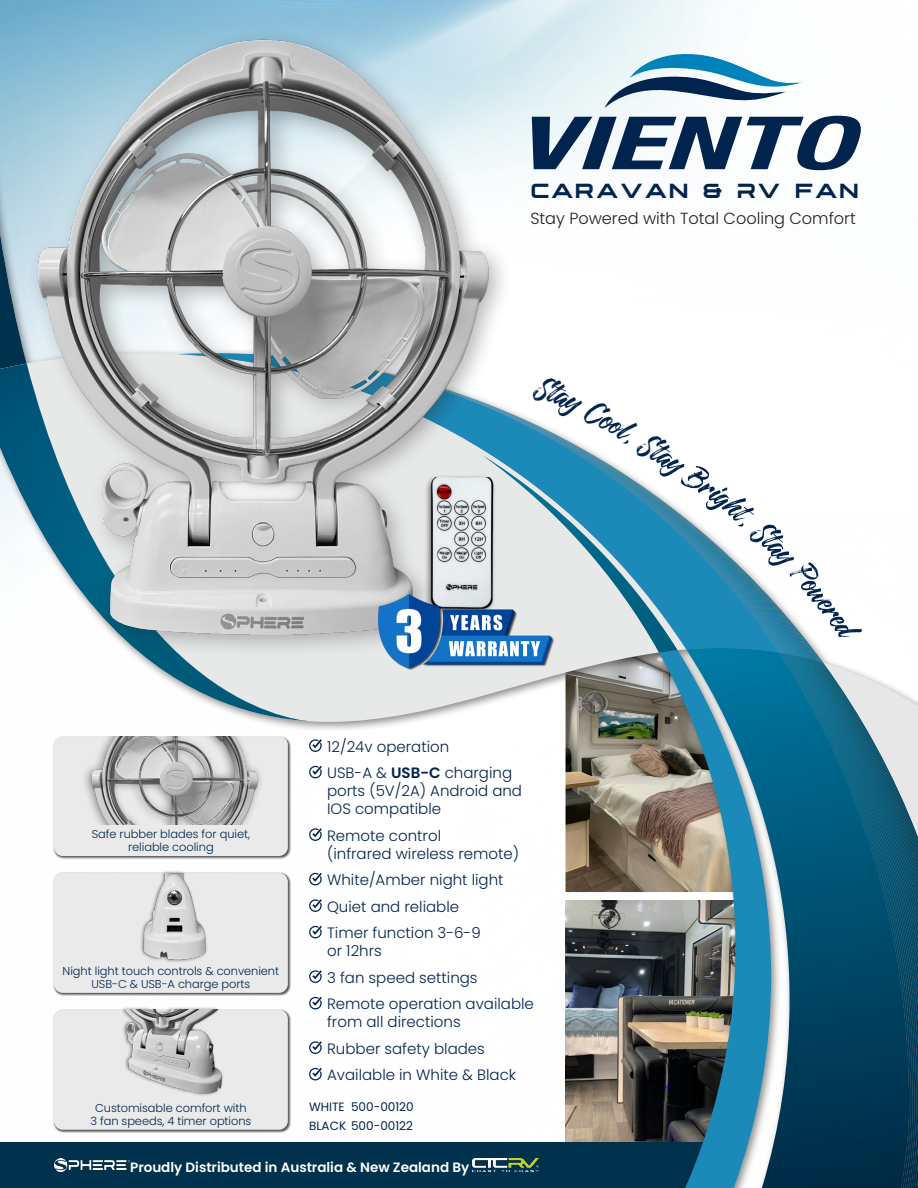
<style>
.page{position:relative;width:918px;height:1188px;background:#fff}
.page>*{position:absolute;margin:0;border:0;box-sizing:border-box;transform-origin:0 0}
.t1{font:73.5px "Helvetica Neue W01 77 Bd Cn Obl";color:#01244e;scale:1.61 1}
.t2{font:23.7px "Ceorus";color:#01244e;scale:1.05 1}
.t3{font:300 16.05px "Poppins";color:#231f20}
.t4{font:300 15px/18px "Poppins";color:#01244e}
.t5{font:600 13.5px "Poppins";color:#fff}
.t6{font:12px "Poppins";color:#01244e}
.t7{font:300 11.4px/12.9px "Poppins";letter-spacing:-.005em;color:#01244e;text-align:center}
.s1{font-weight:600}
</style>
<div class="page">
<img style="left:0;top:0;width:710px;height:70px">
<div style="left:0;top:70px;width:918px;height:1118px;background:#231f20;opacity:.53"></div>
<svg style="left:0;top:72px;width:26px;height:161px;background:#a3cadb"></svg>
<svg style="left:177px;top:662px;width:482px;height:135px"></svg>
<svg style="left:771px;top:662px;width:8px;height:175px"></svg>
<img style="left:659px;top:662px;width:112px;height:526px">
<svg style="left:0;top:233px;width:26px;height:131px;background:#648698"></svg>
<img style="left:0;top:364px;width:311px;height:357px">
<img style="left:789px;top:654px;width:129px;height:534px">
<img style="left:791px;top:662px;width:127px;height:330px">
<img style="left:792px;top:662px;width:126px;height:318px">
<img style="left:793px;top:662px;width:125px;height:306px">
<img style="left:795px;top:655px;width:123px;height:303px">
<img style="left:796px;top:662px;width:122px;height:287px">
<img style="left:797px;top:662px;width:121px;height:278px">
<img style="left:799px;top:656px;width:119px;height:276px">
<img style="left:800px;top:662px;width:118px;height:262px">
<img style="left:801px;top:662px;width:117px;height:255px">
<img style="left:803px;top:662px;width:115px;height:248px">
<img style="left:804px;top:657px;width:114px;height:246px">
<img style="left:806px;top:662px;width:112px;height:235px">
<img style="left:807px;top:662px;width:111px;height:229px">
<img style="left:808px;top:658px;width:110px;height:227px">
<img style="left:810px;top:662px;width:108px;height:218px">
<img style="left:811px;top:659px;width:107px;height:215px">
<img style="left:813px;top:662px;width:105px;height:207px">
<img style="left:814px;top:662px;width:104px;height:202px">
<img style="left:816px;top:660px;width:102px;height:199px">
<img style="left:817px;top:662px;width:101px;height:192px">
<img style="left:819px;top:661px;width:99px;height:189px">
<img style="left:820px;top:662px;width:98px;height:183px">
<svg style="left:215px;top:353px;width:608px;height:309px"></svg>
<img style="left:822px;top:662px;width:96px;height:179px">
<div style="left:26px;top:28px;width:486px;height:631px;background:#231f20;opacity:.31"></div>
<img style="left:36px;top:36px;width:453px;height:606px">
<div style="left:423px;top:474px;width:74px;height:142px;background:#dfe1e1"></div>
<img style="left:415px;top:477px;width:97px;height:118px">
<svg style="left:605px;top:50px;width:198px;height:58px"></svg>
<div style="left:379px;top:595px;width:175px;height:76px;background:#e7e9e9"></div>
<img style="left:379px;top:595px;width:172px;height:73px">
<svg style="left:309px;top:739px;width:13px;height:13px"></svg>
<svg style="left:309px;top:766px;width:13px;height:12px"></svg>
<svg style="left:309px;top:828px;width:13px;height:13px"></svg>
<svg style="left:309px;top:873px;width:13px;height:12px"></svg>
<svg style="left:309px;top:899px;width:13px;height:13px"></svg>
<svg style="left:309px;top:926px;width:13px;height:12px"></svg>
<svg style="left:309px;top:970px;width:13px;height:13px"></svg>
<svg style="left:309px;top:997px;width:13px;height:12px"></svg>
<svg style="left:309px;top:1041px;width:13px;height:13px"></svg>
<svg style="left:309px;top:1068px;width:13px;height:12px"></svg>
<img style="left:473px;top:1158px;width:66px;height:14px">
<img style="left:54px;top:1158px;width:76px;height:14px">
<svg style="left:531px;top:372px;width:332px;height:272px"></svg>
<h1 class="t1" style="left:514px;top:99px;width:212px">VIENTO</h1>
<h2 class="t2" style="left:532px;top:176px;width:315px">CARAVAN &amp; rv FAN</h2>
<p class="t3" style="left:530px;top:209px;width:327px">Stay Powered with Total Cooling Comfort</p>
<p class="t7" style="left:92px;top:828px;width:160px">Safe rubber blades for quiet, reliable cooling</p>
<p class="t7" style="left:63px;top:965px;width:218px">Night light touch controls &amp; convenient<br>USB-C &amp; USB-A charge ports</p>
<p class="t7" style="left:90px;top:1102px;width:163px">Customisable comfort with<br>3 fan speeds, 4 timer options</p>
<p class="t4" style="left:327px;top:738px;width:124px">12/24v operation</p>
<p class="t4" style="left:327px;top:764px;width:196px">USB-A &amp; <span class="s1">USB-C</span> charging ports (5V/2A) Android and<br>IOS compatible</p>
<p class="t4" style="left:327px;top:827px;width:193px">Remote control<br>(infrared wireless remote)</p>
<p class="t4" style="left:327px;top:871px;width:178px">White/Amber night light</p>
<p class="t4" style="left:327px;top:898px;width:134px">Quiet and reliable</p>
<p class="t4" style="left:327px;top:924px;width:155px">Timer function 3-6-9 or 12hrs</p>
<p class="t4" style="left:327px;top:969px;width:152px">3 fan speed settings</p>
<p class="t4" style="left:327px;top:995px;width:208px">Remote operation available from all directions</p>
<p class="t4" style="left:327px;top:1040px;width:159px">Rubber safety blades</p>
<p class="t4" style="left:327px;top:1066px;width:190px">Available in White &amp; Black</p>
<p class="t6" style="left:309px;top:1100px;width:106px">WHITE 500-00120</p>
<p class="t6" style="left:309px;top:1119px;width:105px">BLACK 500-00122</p>
<p class="t5" style="left:130px;top:1159px;width:341px">Proudly Distributed in Australia &amp; New Zealand By</p>
</div>
